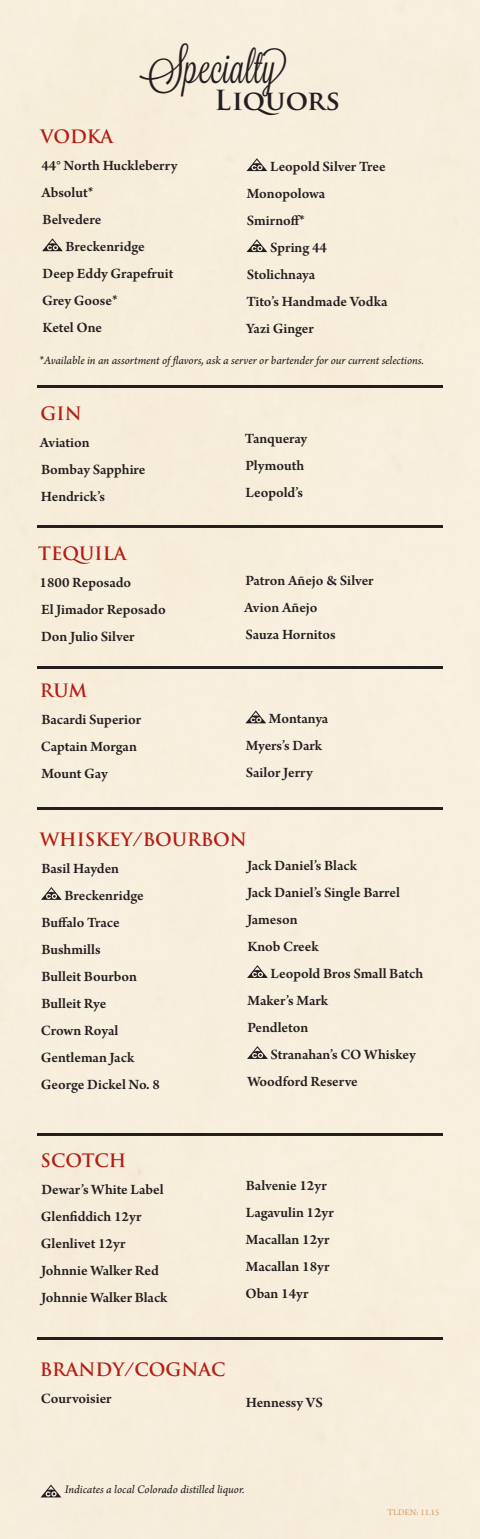
<style>
.page{position:relative;width:480px;height:1539px;background:#fff}
.page>*{position:absolute;margin:0;border:0;box-sizing:border-box;transform-origin:0 0}
.t1{font:45px "Lavanderia";color:#231f20}
.t2{font:700 27px "Trajan Pro";letter-spacing:-.01em;color:#231f20}
.t3{font:700 18px "Trajan Pro";color:#b41d15}
.t4{font:600 15px/27px "Arno Pro";letter-spacing:-.005em;color:#231f20}
.t5{font:12px "Arno Pro Italic Sm Text";letter-spacing:-.005em;color:#231f20}
.t6{font:9px "Arno Pro";color:#d39c61}
</style>
<div class="page">
<div style="left:0;top:0;width:479px;height:1538px;background:#f7eedc"></div>
<svg style="left:41px;top:1485px;width:20px;height:12px"></svg>
<svg style="left:41px;top:887px;width:21px;height:13px"></svg>
<svg style="left:247px;top:965px;width:20px;height:13px"></svg>
<svg style="left:247px;top:1046px;width:20px;height:13px"></svg>
<hr style="left:37px;top:386px;width:405px;height:2px;background:#231f20">
<hr style="left:37px;top:666px;width:405px;height:3px;background:#231f20">
<hr style="left:37px;top:525px;width:405px;height:2px;background:#231f20">
<hr style="left:37px;top:807px;width:405px;height:3px;background:#231f20">
<svg style="left:245px;top:710px;width:21px;height:13px"></svg>
<hr style="left:37px;top:1337px;width:405px;height:3px;background:#231f20">
<hr style="left:37px;top:1134px;width:405px;height:2px;background:#231f20">
<svg style="left:42px;top:238px;width:21px;height:13px"></svg>
<svg style="left:246px;top:158px;width:21px;height:13px"></svg>
<svg style="left:246px;top:239px;width:21px;height:13px"></svg>
<p class="t1" style="left:139px;top:41px;width:149px">Specialty</p>
<p class="t2" style="left:214px;top:83px;width:127px">Liquors</p>
<p class="t3" style="left:40px;top:125px;width:74px">VODKA</p>
<p class="t4" style="left:41px;top:153px;width:137px">44° North Huckleberry</p>
<p class="t4" style="left:41px;top:180px;width:54px">Absolut*</p>
<p class="t4" style="left:43px;top:207px;width:60px">Belvedere</p>
<p class="t4" style="left:66px;top:234px;width:81px">Breckenridge</p>
<p class="t4" style="left:43px;top:261px;width:132px">Deep Eddy Grapefruit</p>
<p class="t4" style="left:42px;top:288px;width:77px">Grey Goose*</p>
<p class="t4" style="left:42px;top:315px;width:61px">Ketel One</p>
<p class="t4" style="left:270px;top:154px;width:117px">Leopold Silver Tree</p>
<p class="t4" style="left:247px;top:181px;width:80px">Monopolowa<br>Smirnoff*</p>
<p class="t4" style="left:270px;top:235px;width:58px">Spring 44</p>
<p class="t4" style="left:246px;top:262px;width:142px">Stolichnaya<br>Tito’s Handmade Vodka</p>
<p class="t4" style="left:246px;top:316px;width:69px">Yazi Ginger</p>
<p class="t5" style="left:39px;top:353px;width:386px">*Available in an assortment of flavors, ask a server or bartender for our current selections.</p>
<p class="t3" style="left:40px;top:402px;width:43px">GIN</p>
<p class="t4" style="left:40px;top:429px;width:51px">Aviation</p>
<p class="t4" style="left:41px;top:456px;width:106px">Bombay Sapphire</p>
<p class="t4" style="left:41px;top:483px;width:65px">Hendrick’s</p>
<p class="t3" style="left:38px;top:542px;width:90px">TEQUILA</p>
<p class="t4" style="left:40px;top:570px;width:93px">1800 Reposado</p>
<p class="t4" style="left:41px;top:597px;width:126px">El Jimador Reposado</p>
<p class="t4" style="left:41px;top:624px;width:95px">Don Julio Silver</p>
<p class="t3" style="left:40px;top:679px;width:49px">RUM</p>
<p class="t4" style="left:41px;top:707px;width:101px">Bacardi Superior</p>
<p class="t4" style="left:41px;top:734px;width:97px">Captain Morgan</p>
<p class="t4" style="left:41px;top:761px;width:68px">Mount Gay</p>
<p class="t4" style="left:245px;top:426px;width:64px">Tanqueray</p>
<p class="t4" style="left:245px;top:453px;width:60px">Plymouth</p>
<p class="t4" style="left:245px;top:480px;width:59px">Leopold’s</p>
<p class="t4" style="left:245px;top:568px;width:130px">Patron Añejo &amp; Silver</p>
<p class="t4" style="left:244px;top:595px;width:75px">Avion Añejo</p>
<p class="t4" style="left:245px;top:622px;width:92px">Sauza Hornitos</p>
<p class="t4" style="left:269px;top:706px;width:61px">Montanya</p>
<p class="t4" style="left:245px;top:733px;width:78px">Myers’s Dark</p>
<p class="t4" style="left:245px;top:760px;width:68px">Sailor Jerry</p>
<p class="t3" style="left:40px;top:828px;width:208px">WHISKEY/BOURBON</p>
<p class="t4" style="left:41px;top:856px;width:79px">Basil Hayden</p>
<p class="t4" style="left:64px;top:883px;width:81px">Breckenridge</p>
<p class="t4" style="left:41px;top:910px;width:80px">Buffalo Trace</p>
<p class="t4" style="left:41px;top:937px;width:61px">Bushmills</p>
<p class="t4" style="left:41px;top:964px;width:97px">Bulleit Bourbon</p>
<p class="t4" style="left:41px;top:991px;width:66px">Bulleit Rye</p>
<p class="t4" style="left:41px;top:1018px;width:79px">Crown Royal</p>
<p class="t4" style="left:41px;top:1045px;width:95px">Gentleman Jack</p>
<p class="t4" style="left:41px;top:1072px;width:120px">George Dickel No. 8</p>
<p class="t4" style="left:247px;top:853px;width:111px">Jack Daniel’s Black</p>
<p class="t4" style="left:247px;top:880px;width:154px">Jack Daniel’s Single Barrel</p>
<p class="t4" style="left:247px;top:907px;width:52px">Jameson</p>
<p class="t4" style="left:247px;top:934px;width:73px">Knob Creek</p>
<p class="t4" style="left:270px;top:961px;width:154px">Leopold Bros Small Batch</p>
<p class="t4" style="left:247px;top:988px;width:82px">Maker’s Mark</p>
<p class="t4" style="left:247px;top:1015px;width:62px">Pendleton</p>
<p class="t4" style="left:270px;top:1042px;width:146px">Stranahan’s CO Whiskey</p>
<p class="t4" style="left:247px;top:1069px;width:112px">Woodford Reserve</p>
<p class="t3" style="left:40px;top:1149px;width:87px">SCOTCH</p>
<p class="t4" style="left:41px;top:1176px;width:123px">Dewar’s White Label</p>
<p class="t4" style="left:41px;top:1203px;width:102px">Glenfiddich 12yr</p>
<p class="t4" style="left:41px;top:1230px;width:86px">Glenlivet 12yr</p>
<p class="t4" style="left:41px;top:1257px;width:119px">Johnnie Walker Red</p>
<p class="t4" style="left:41px;top:1284px;width:128px">Johnnie Walker Black</p>
<p class="t4" style="left:246px;top:1173px;width:82px">Balvenie 12yr</p>
<p class="t4" style="left:246px;top:1200px;width:89px">Lagavulin 12yr</p>
<p class="t4" style="left:245px;top:1227px;width:85px">Macallan 12yr</p>
<p class="t4" style="left:245px;top:1254px;width:85px">Macallan 18yr</p>
<p class="t4" style="left:245px;top:1281px;width:65px">Oban 14yr</p>
<p class="t3" style="left:40px;top:1358px;width:187px">BRANDY/COGNAC</p>
<p class="t4" style="left:41px;top:1386px;width:72px">Courvoisier</p>
<p class="t4" style="left:245px;top:1389px;width:78px">Hennessy VS</p>
<p class="t5" style="left:65px;top:1482px;width:181px">Indicates a local Colorado distilled liquor.</p>
<p class="t6" style="left:387px;top:1507px;width:53px">TLDEN: 11.15</p>
</div>
